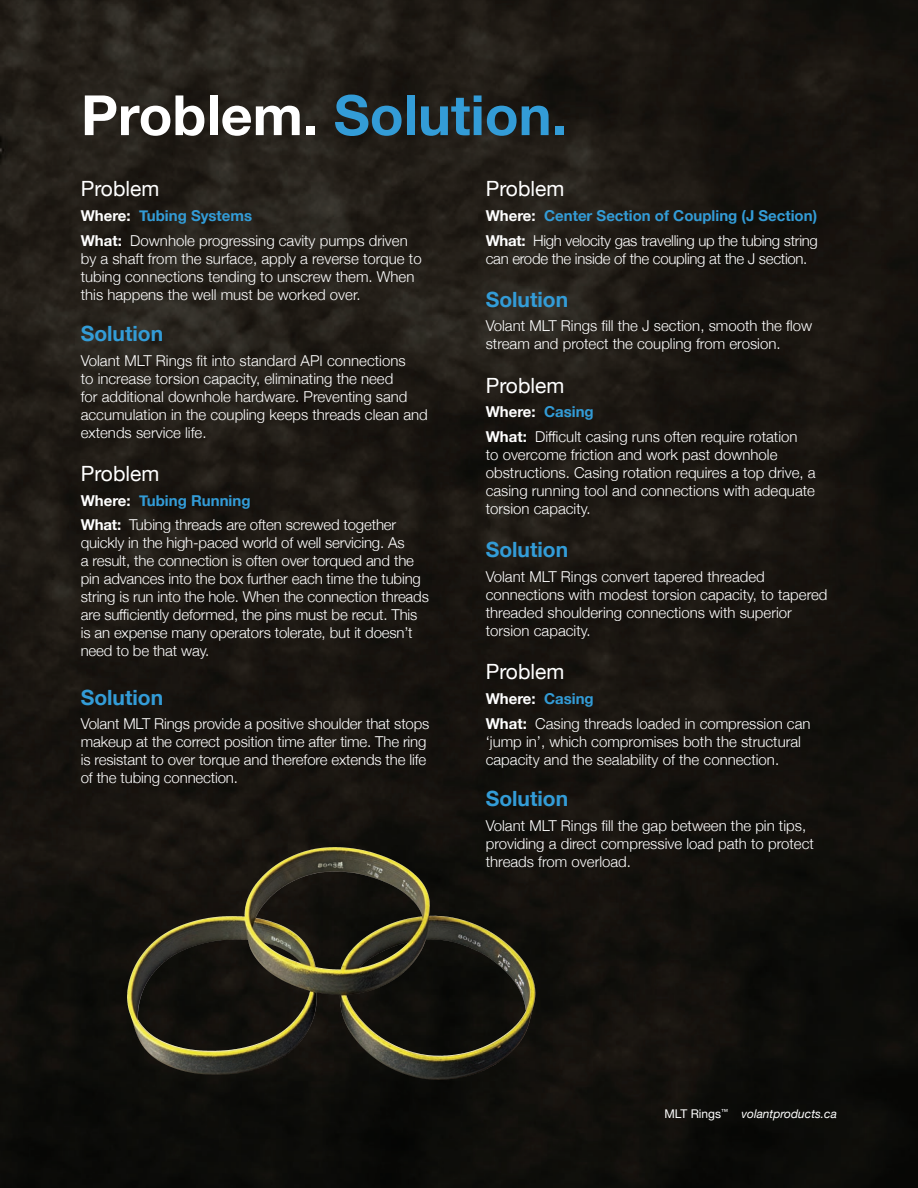
<style>
.page{position:relative;width:918px;height:1188px;background:#fff}
.page>*{position:absolute;margin:0;border:0;box-sizing:border-box;transform-origin:0 0}
.t1{font:700 55.5px "Helvetica Neue";color:#339cd7}
.t2{font:700 21px "Helvetica Neue";color:#339cd7}
.t3{font:21px "Helvetica Neue";color:#fff}
.t4{font:300 15px/18px "Helvetica Neue";color:#fff}
.t5{font:300 15px/24.8px "Helvetica Neue";letter-spacing:-.02em;color:#fff}
.t6{font:italic 12px "Helvetica Neue";color:#fff}
.s1{color:#fff}
.s2{font-weight:700}
.s3{font-weight:700;color:#339cd7}
.s4{font-style:normal}
</style>
<div class="page">
<img style="left:0;top:0;width:918px;height:1188px">
<img style="left:272px;top:847px;width:62px;height:21px">
<h1 class="t1" style="left:81px;top:72px;width:488px"><span class="s1">Problem.</span> Solution.</h1>
<h2 class="t3" style="left:81px;top:173px;width:80px">Problem</h2>
<p class="t4" style="left:81px;top:202px;width:329px;line-height:24.8px"><span class="s2">Where:</span> <span class="s3">Tubing Systems<br></span><span class="s2">What:</span> Downhole progressing cavity pumps driven</p>
<p class="t4" style="left:81px;top:248px;width:342px">by a shaft from the surface, apply a reverse torque to tubing connections tending to unscrew them. When this happens the well must be worked over.</p>
<h2 class="t2" style="left:81px;top:317px;width:84px">Solution</h2>
<p class="t4" style="left:81px;top:350px;width:349px">Volant MLT Rings fit into standard API connections<br>to increase torsion capacity, eliminating the need<br>for additional downhole hardware. Preventing sand accumulation in the coupling keeps threads clean and extends service life.</p>
<h2 class="t3" style="left:81px;top:458px;width:80px">Problem</h2>
<p class="t4" style="left:81px;top:487px;width:317px;line-height:24.8px"><span class="s2">Where:</span> <span class="s3">Tubing Running<br></span><span class="s2">What:</span> Tubing threads are often screwed together</p>
<p class="t4" style="left:81px;top:533px;width:350px">quickly in the high-paced world of well servicing. As<br>a result, the connection is often over torqued and the pin advances into the box further each time the tubing string is run into the hole. When the connection threads are sufficiently deformed, the pins must be recut. This is an expense many operators tolerate, but it doesn’t need to be that way.</p>
<h2 class="t2" style="left:81px;top:681px;width:84px">Solution</h2>
<p class="t4" style="left:81px;top:714px;width:350px">Volant MLT Rings provide a positive shoulder that stops makeup at the correct position time after time. The ring is resistant to over torque and therefore extends the life of the tubing connection.</p>
<h2 class="t3" style="left:486px;top:173px;width:80px">Problem</h2>
<p class="t5" style="left:486px;top:202px;width:334px"><span class="s2">Where:</span> <span class="s3">Center Section of Coupling (J Section)<br></span><span class="s2">What:</span> High velocity gas travelling up the tubing string</p>
<p class="t5" style="left:486px;top:245px;width:323px">can erode the inside of the coupling at the J section.</p>
<h2 class="t2" style="left:486px;top:283px;width:84px">Solution</h2>
<p class="t4" style="left:486px;top:316px;width:328px">Volant MLT Rings fill the J section, smooth the flow stream and protect the coupling from erosion.</p>
<h2 class="t3" style="left:486px;top:370px;width:80px">Problem</h2>
<p class="t4" style="left:486px;top:399px;width:313px;line-height:24.8px"><span class="s2">Where:</span> <span class="s3">Casing<br></span><span class="s2">What:</span> Difficult casing runs often require rotation</p>
<p class="t4" style="left:486px;top:445px;width:331px">to overcome friction and work past downhole obstructions. Casing rotation requires a top drive, a casing running tool and connections with adequate torsion capacity.</p>
<h2 class="t2" style="left:486px;top:533px;width:84px">Solution</h2>
<p class="t4" style="left:486px;top:567px;width:343px">Volant MLT Rings convert tapered threaded connections with modest torsion capacity, to tapered threaded shouldering connections with superior torsion capacity.</p>
<h2 class="t3" style="left:486px;top:657px;width:80px">Problem</h2>
<p class="t4" style="left:486px;top:685px;width:326px;line-height:24.8px"><span class="s2">Where:</span> <span class="s3">Casing<br></span><span class="s2">What:</span> Casing threads loaded in compression can</p>
<p class="t4" style="left:486px;top:731px;width:317px">‘jump in’, which compromises both the structural capacity and the sealability of the connection.</p>
<h2 class="t2" style="left:486px;top:782px;width:84px">Solution</h2>
<p class="t4" style="left:486px;top:816px;width:330px">Volant MLT Rings fill the gap between the pin tips, providing a direct compressive load path to protect threads from overload.</p>
<p class="t6" style="left:664px;top:1106px;width:174px"><span class="s4">MLT Rings</span><sup>™</sup> volantproducts.ca</p>
</div>
